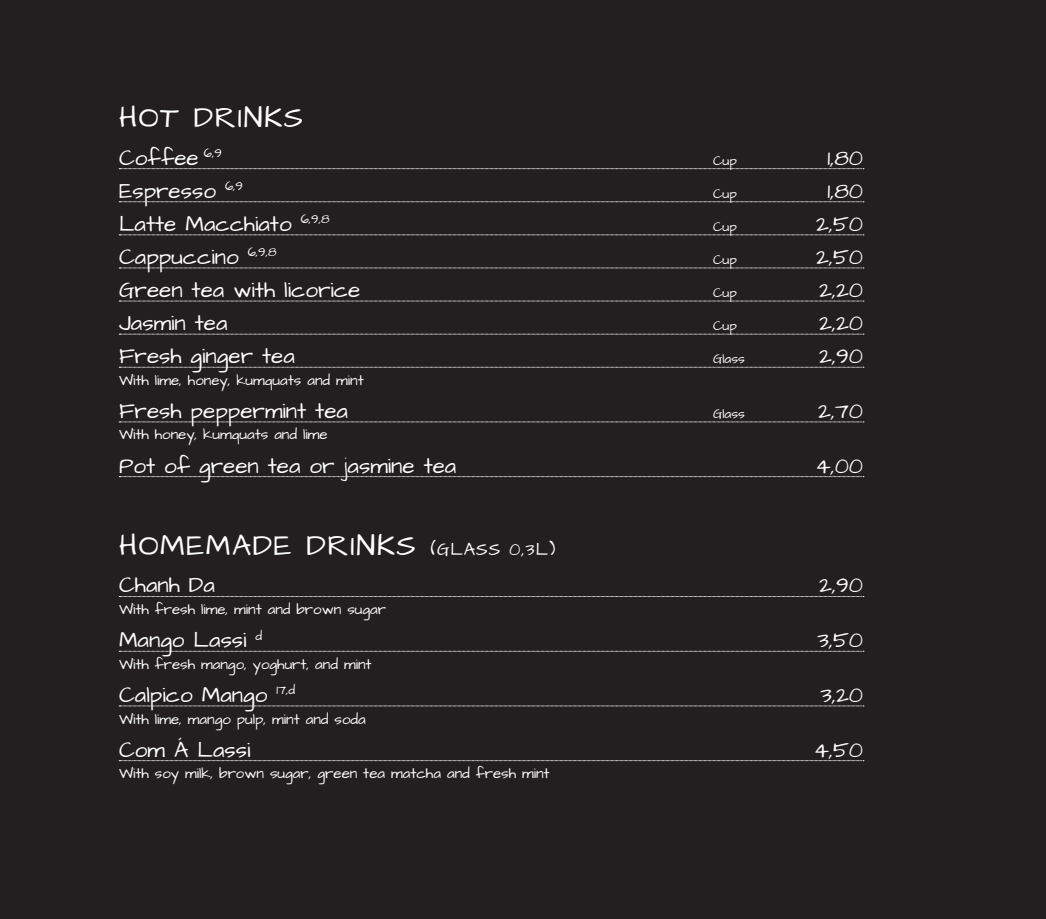
<style>
.page{position:relative;width:1046px;height:919px;background:#fff}
.page>*{position:absolute;margin:0;border:0;box-sizing:border-box;transform-origin:0 0}
.üb{font:30px "Architects Daughter";letter-spacing:.05em;color:#fff}
.kl__ueb{font:22.5px "Architects Daughter";color:#fff}
.en_besch{font:15px "Architects Daughter";color:#fff}
.kl__ueb-2{font:13.5px "Architects Daughter";color:#fff}
.s1{font-size:18px}
</style>
<div class="page">
<div style="left:0;top:0;width:1046px;height:918px;background:#231f20"></div>
<svg style="left:119px;top:168px;width:745px;height:1px"></svg>
<svg style="left:119px;top:201px;width:745px;height:1px"></svg>
<svg style="left:119px;top:234px;width:745px;height:1px"></svg>
<svg style="left:119px;top:268px;width:745px;height:1px"></svg>
<svg style="left:119px;top:301px;width:745px;height:1px"></svg>
<svg style="left:119px;top:334px;width:745px;height:1px"></svg>
<svg style="left:119px;top:367px;width:745px;height:1px"></svg>
<svg style="left:119px;top:421px;width:745px;height:1px"></svg>
<svg style="left:119px;top:476px;width:745px;height:1px"></svg>
<svg style="left:119px;top:596px;width:745px;height:1px"></svg>
<svg style="left:119px;top:651px;width:745px;height:1px"></svg>
<svg style="left:119px;top:705px;width:745px;height:1px"></svg>
<svg style="left:119px;top:760px;width:745px;height:1px"></svg>
<p class="üb" style="left:119px;top:98px;width:186px">HOT DRINKS</p>
<p class="kl__ueb" style="left:119px;top:142px;width:104px">Coffee <sup>6,9</sup></p>
<p class="kl__ueb-2" style="left:713px;top:151px;width:25px">Cup</p>
<p class="kl__ueb" style="left:827px;top:142px;width:37px">1,80</p>
<p class="kl__ueb" style="left:119px;top:175px;width:125px">Espresso <sup>6,9</sup></p>
<p class="kl__ueb-2" style="left:713px;top:184px;width:25px">Cup</p>
<p class="kl__ueb" style="left:827px;top:175px;width:37px">1,80</p>
<p class="kl__ueb" style="left:119px;top:208px;width:212px">Latte Macchiato <sup>6,9,8</sup></p>
<p class="kl__ueb-2" style="left:713px;top:217px;width:25px">Cup</p>
<p class="kl__ueb" style="left:816px;top:208px;width:49px">2,50</p>
<p class="kl__ueb" style="left:119px;top:242px;width:159px">Cappuccino <sup>6,9,8</sup></p>
<p class="kl__ueb-2" style="left:713px;top:250px;width:25px">Cup</p>
<p class="kl__ueb" style="left:816px;top:242px;width:49px">2,50</p>
<p class="kl__ueb" style="left:119px;top:275px;width:243px">Green tea with licorice</p>
<p class="kl__ueb-2" style="left:713px;top:283px;width:25px">Cup</p>
<p class="kl__ueb" style="left:819px;top:275px;width:45px">2,20</p>
<p class="kl__ueb" style="left:119px;top:308px;width:110px">Jasmin tea</p>
<p class="kl__ueb-2" style="left:713px;top:317px;width:25px">Cup</p>
<p class="kl__ueb" style="left:819px;top:308px;width:45px">2,20</p>
<p class="kl__ueb" style="left:119px;top:341px;width:177px">Fresh ginger tea</p>
<p class="kl__ueb-2" style="left:713px;top:350px;width:33px">Glass</p>
<p class="kl__ueb" style="left:819px;top:341px;width:45px">2,90</p>
<p class="en_besch" style="left:119px;top:370px;width:246px">With lime, honey, kumquats and mint</p>
<p class="kl__ueb" style="left:119px;top:395px;width:230px">Fresh peppermint tea</p>
<p class="kl__ueb-2" style="left:713px;top:404px;width:33px">Glass</p>
<p class="kl__ueb" style="left:818px;top:395px;width:46px">2,70</p>
<p class="en_besch" style="left:119px;top:424px;width:210px">With honey, kumquats and lime</p>
<p class="kl__ueb" style="left:119px;top:450px;width:339px">Pot of green tea or jasmine tea</p>
<p class="kl__ueb" style="left:815px;top:450px;width:49px">4,00</p>
<p class="üb" style="left:119px;top:525px;width:438px">HOMEMADE DRINKS <span class="s1">(GLASS 0,3L)</span></p>
<p class="kl__ueb" style="left:119px;top:570px;width:97px">Chanh Da</p>
<p class="kl__ueb" style="left:819px;top:570px;width:45px">2,90</p>
<p class="en_besch" style="left:119px;top:599px;width:269px">With fresh lime, mint and brown sugar</p>
<p class="kl__ueb" style="left:119px;top:625px;width:145px">Mango Lassi <sup>d</sup></p>
<p class="kl__ueb" style="left:818px;top:625px;width:47px">3,50</p>
<p class="en_besch" style="left:119px;top:654px;width:254px">With fresh mango, yoghurt, and mint</p>
<p class="kl__ueb" style="left:119px;top:679px;width:178px">Calpico Mango <sup>17,d</sup></p>
<p class="kl__ueb" style="left:821px;top:679px;width:44px">3,20</p>
<p class="en_besch" style="left:119px;top:708px;width:248px">With lime, mango pulp, mint and soda</p>
<p class="kl__ueb" style="left:119px;top:734px;width:133px">Com Á Lassi</p>
<p class="kl__ueb" style="left:814px;top:734px;width:51px">4,50</p>
<p class="en_besch" style="left:119px;top:763px;width:432px">With soy milk, brown sugar, green tea matcha and fresh mint</p>
</div>
